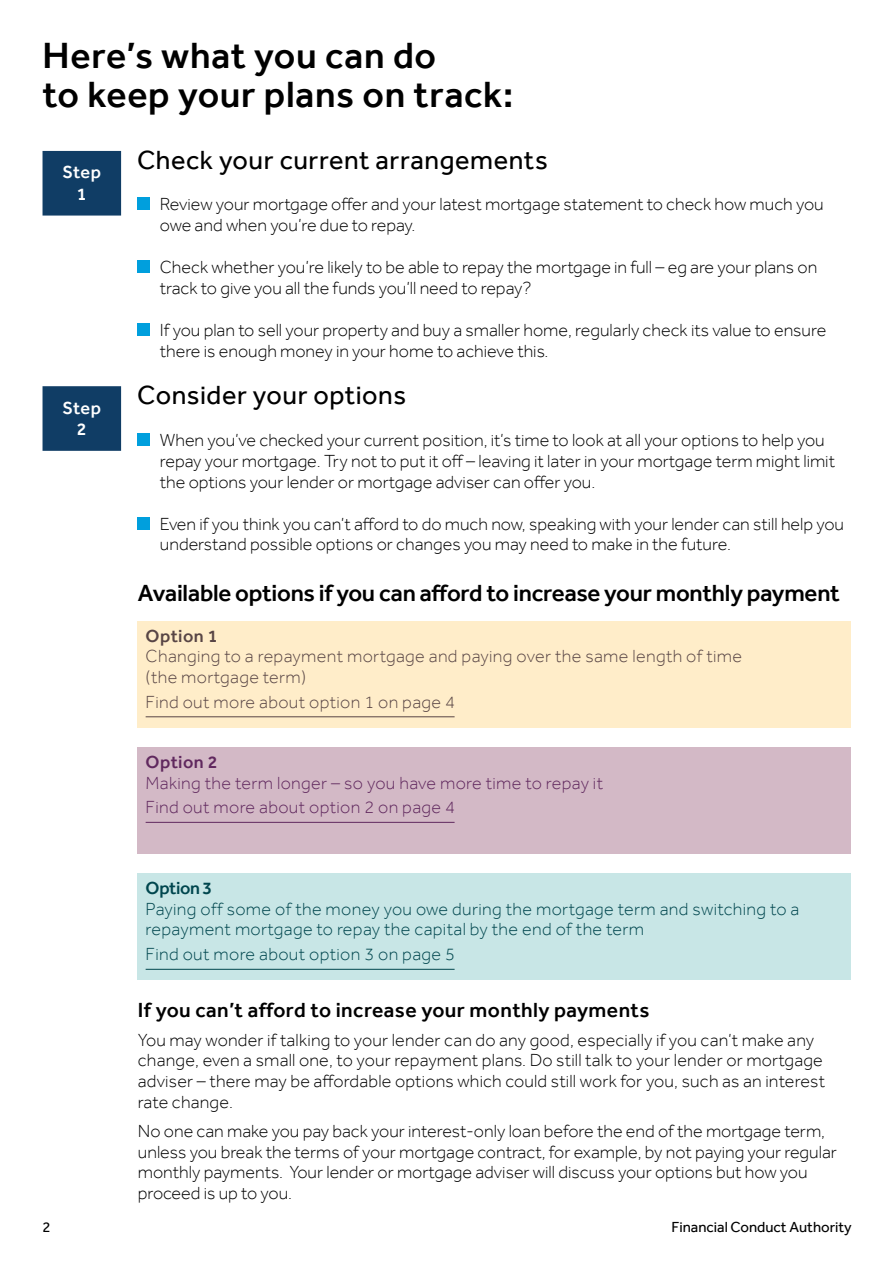
<style>
.page{position:relative;width:893px;height:1263px;background:#fff}
.page>*{position:absolute;margin:0;border:0;box-sizing:border-box;transform-origin:0 0}
.t1{font:500 37.5px/39px "Effra";letter-spacing:.02em;color:#000}
.t2{font:27px "Effra";letter-spacing:.02em;color:#000}
.t3{font:500 24px "Effra";letter-spacing:-.01em;color:#000}
.t4{font:500 21px "Effra";letter-spacing:.02em;color:#000}
.t5{font:300 18px/20.7px "Effra";color:#000}
.t6{font:300 18px/20.7px "Effra";letter-spacing:.02em;color:#00464e}
.t7{font:300 18px/20.7px "Effra";letter-spacing:.02em;color:#584545}
.t8{font:300 18px/20.7px "Effra";letter-spacing:.02em;color:#60285e}
.t9{font:500 18px/21.6px "Effra";letter-spacing:.005em;color:#fff;text-align:center}
.t10{font:15px "Effra";color:#000}
.s1{font-weight:500}
</style>
<div class="page">
<div style="left:137px;top:621px;width:713px;height:106px;background:#ffedc9"></div>
<hr style="left:146px;top:716px;width:309px;height:1px;background:#584545">
<div style="left:137px;top:747px;width:713px;height:107px;background:#d3b9c6"></div>
<hr style="left:146px;top:822px;width:309px;height:1px;background:#60285e">
<div style="left:137px;top:873px;width:713px;height:107px;background:#c8e6e6"></div>
<hr style="left:146px;top:969px;width:309px;height:1px;background:#00464e">
<div style="left:137px;top:197px;width:13px;height:13px;background:#009fdd"></div>
<div style="left:137px;top:260px;width:13px;height:13px;background:#009fdd"></div>
<div style="left:137px;top:323px;width:13px;height:13px;background:#009fdd"></div>
<div style="left:137px;top:433px;width:13px;height:13px;background:#009fdd"></div>
<div style="left:137px;top:517px;width:13px;height:13px;background:#009fdd"></div>
<div style="left:43px;top:151px;width:78px;height:65px;background:#103d65"></div>
<div style="left:43px;top:386px;width:78px;height:65px;background:#103d65"></div>
<p class="t1" style="left:43px;top:35px;width:472px">Here’s what you can do<br>to keep your plans on track:</p>
<p class="t9" style="left:63px;top:161px;width:40px">Step<br>1</p>
<p class="t9" style="left:63px;top:397px;width:40px">Step<br>2</p>
<p class="t2" style="left:137px;top:143px;width:412px">Check your current arrangements</p>
<p class="t5" style="left:160px;top:194px;width:665px">Review your mortgage offer and your latest mortgage statement to check how much you owe and when you’re due to repay.</p>
<p class="t5" style="left:160px;top:257px;width:659px">Check whether you’re likely to be able to repay the mortgage in full – eg are your plans on track to give you all the funds you’ll need to repay?</p>
<p class="t5" style="left:160px;top:319px;width:668px">If you plan to sell your property and buy a smaller home, regularly check its value to ensure there is enough money in your home to achieve this.</p>
<p class="t2" style="left:137px;top:379px;width:270px">Consider your options</p>
<p class="t5" style="left:160px;top:430px;width:677px">When you’ve checked your current position, it’s time to look at all your options to help you repay your mortgage. Try not to put it off – leaving it later in your mortgage term might limit the options your lender or mortgage adviser can offer you.</p>
<p class="t5" style="left:160px;top:513px;width:686px">Even if you think you can’t afford to do much now, speaking with your lender can still help you understand possible options or changes you may need to make in the future.</p>
<p class="t3" style="left:138px;top:579px;width:703px">Available options if you can afford to increase your monthly payment</p>
<p class="t7" style="left:146px;top:625px;width:598px"><span class="s1">Option 1<br></span>Changing to a repayment mortgage and paying over the same length of time (the mortgage term)</p>
<p class="t7" style="left:146px;top:691px;width:311px">Find out more about option 1 on page 4</p>
<p class="t8" style="left:146px;top:751px;width:459px"><span class="s1">Option 2<br></span>Making the term longer – so you have more time to repay it</p>
<p class="t8" style="left:146px;top:797px;width:311px">Find out more about option 2 on page 4</p>
<p class="t6" style="left:146px;top:877px;width:655px"><span class="s1">Option 3<br></span>Paying off some of the money you owe during the mortgage term and switching to a repayment mortgage to repay the capital by the end of the term</p>
<p class="t6" style="left:146px;top:944px;width:311px">Find out more about option 3 on page 5</p>
<p class="t4" style="left:138px;top:997px;width:513px">If you can’t afford to increase your monthly payments</p>
<p class="t5" style="left:138px;top:1029px;width:689px">You may wonder if talking to your lender can do any good, especially if you can’t make any change, even a small one, to your repayment plans. Do still talk to your lender or mortgage adviser – there may be affordable options which could still work for you, such as an interest rate change.</p>
<p class="t5" style="left:138px;top:1120px;width:701px">No one can make you pay back your interest-only loan before the end of the mortgage term, unless you break the terms of your mortgage contract, for example, by not paying your regular monthly payments. Your lender or mortgage adviser will discuss your options but how you proceed is up to you.</p>
<p class="t10" style="left:43px;top:1217px;width:10px">2</p>
<p class="t10" style="left:671px;top:1217px;width:182px">Financial Conduct Authority</p>
</div>
